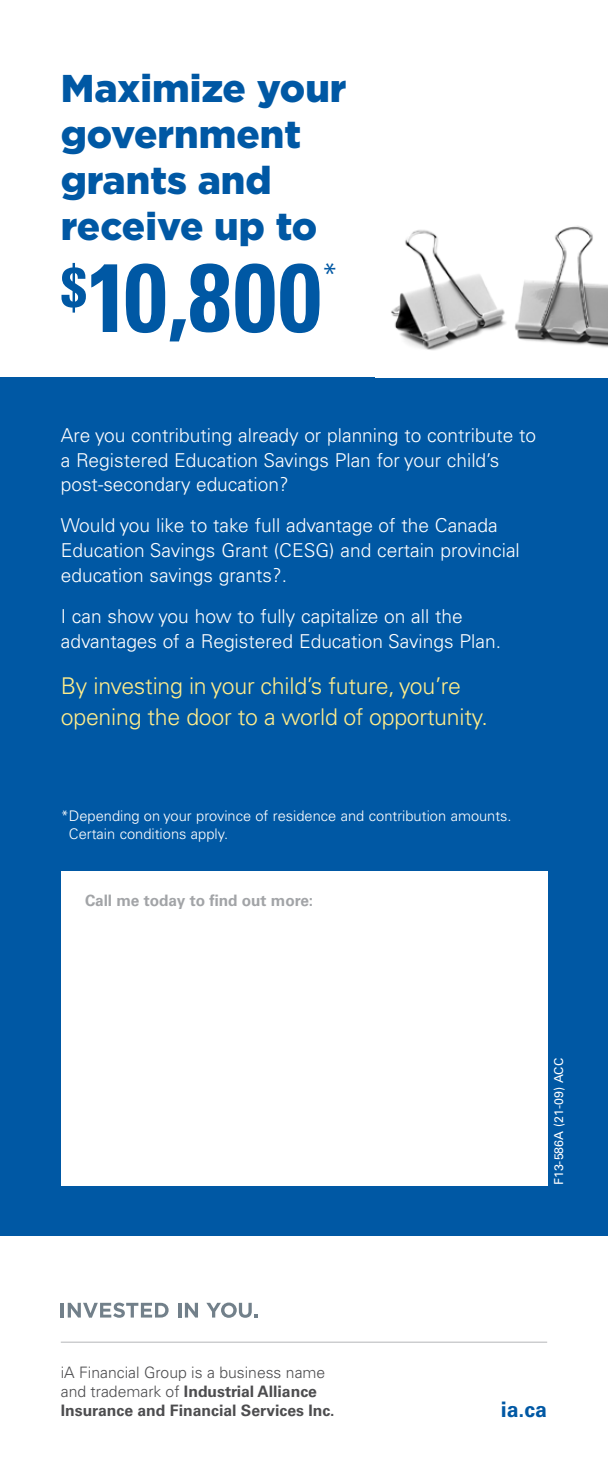
<style>
.page{position:relative;width:608px;height:1458px;background:#fff}
.page>*{position:absolute;margin:0;border:0;box-sizing:border-box;transform-origin:0 0}
.t1{font:700 condensed 96.75px "Univers LT Pro";color:#0058a4}
.t2{font:900 38.7px/45.9px "Gotham";color:#0058a4}
.t3{font:300 31.5px "Univers LT Pro 45";color:#0058a4}
.t4{font:300 22.95px/30.4px "Univers LT Pro 45";letter-spacing:-.01em;color:#ffed8b}
.t5{font:700 21.38px "Univers LT Pro 65";color:#0058a4}
.t6{font:300 19.12px/24.8px "Univers LT Pro 45";color:#fff}
.t7{font:700 15.75px/19.1px "Univers LT Pro 65";color:#4d4d4f}
.t8{font:700 15.75px "Univers LT Pro 65";letter-spacing:-.01em;color:#a2a4a7}
.Footnote{font:300 14.62px/18px "Univers LT Pro 45";color:#fff}
.t9{font:12.38px "Univers LT Pro 55 Roman";color:#fff}
.s1{font-family:"Univers LT Pro 45";font-weight:300}
</style>
<div class="page">
<div style="left:0;top:377px;width:608px;height:859px;background:#0058a4"></div>
<div style="left:61px;top:871px;width:486px;height:314px;background:#fff"></div>
<hr style="left:61px;top:1303px;width:3px;height:15px;background:#72808a">
<svg style="left:68px;top:1303px;width:100px;height:15px"></svg>
<hr style="left:178px;top:1303px;width:3px;height:15px;background:#72808a">
<svg style="left:185px;top:1303px;width:13px;height:15px"></svg>
<svg style="left:206px;top:1303px;width:51px;height:15px"></svg>
<hr style="left:61px;top:1342px;width:486px;height:1px;background:#bcbec0">
<img style="left:391px;top:226px;width:217px;height:125px">
<p class="t2" style="left:61px;top:65px;width:287px">Maximize your government grants and receive up to</p>
<p class="t1" style="left:61px;top:238px;width:262px"><sup>$</sup>10,800</p>
<p class="t3" style="left:321px;top:254px;width:19px">*</p>
<p class="t6" style="left:61px;top:422px;width:477px">Are you contributing already or planning to contribute to a Registered Education Savings Plan for your child’s post-secondary education?</p>
<p class="t6" style="left:61px;top:513px;width:460px">Would you like to take full advantage of the Canada<br>Education Savings Grant (CESG) and certain provincial education savings grants?.</p>
<p class="t6" style="left:61px;top:603px;width:441px">I can show you how to fully capitalize on all the advantages of a Registered Education Savings Plan.</p>
<p class="t4" style="left:61px;top:670px;width:428px">By investing in your child’s future, you’re opening the door to a world of opportunity.</p>
<p class="Footnote" style="left:69px;top:806px;width:444px;text-indent:-8px">*Depending on your province of residence and contribution amounts.<br>Certain conditions apply.</p>
<p class="t8" style="left:85px;top:890px;width:229px">Call me today to find out more:</p>
<p class="t7" style="left:61px;top:1362px;width:275px"><span class="s1">iA Financial Group is a business name and trademark of</span> Industrial Alliance<br>Insurance and Financial Services Inc.</p>
<p class="t9" style="left:550px;top:1185px;width:129px;rotate:-90deg">F13-586A (21-09) ACC</p>
<p class="t5" style="left:500px;top:1394px;width:48px">ia.ca</p>
</div>
